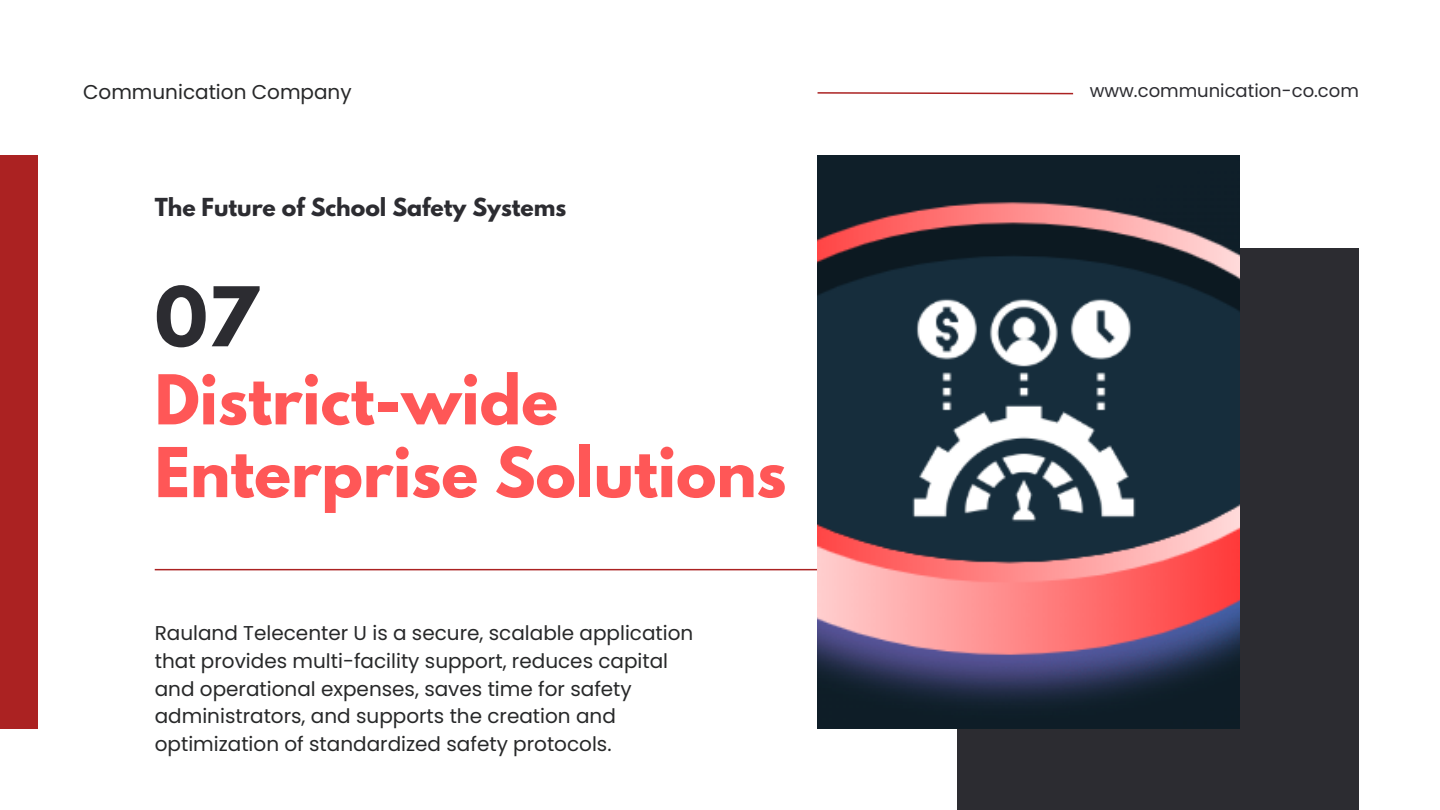
<style>
.page{position:relative;width:1440px;height:810px;background:#fff}
.page>*{position:absolute;margin:0;border:0;box-sizing:border-box;transform-origin:0 0}
.t1{font:700 72.8px "League Spartan";color:#2c2c31}
.t2{font:700 60.8px/72.8px "League Spartan";color:#ff5757}
.t3{font:700 22px "League Spartan";color:#2c2c31}
.t4{font:20px/27.8px "Poppins";color:#272829}
.t5{font:18px "Poppins";color:#2c2c31}
</style>
<div class="page">
<svg style="left:817px;top:92px;width:257px;height:3px"></svg>
<div style="left:0;top:156px;width:38px;height:573px;background:#ab2222"></div>
<div style="left:958px;top:248px;width:401px;height:562px;background:#2c2c31"></div>
<hr style="left:155px;top:569px;width:740px;height:1px;background:#ab2222">
<img style="left:818px;top:156px;width:422px;height:573px">
<h1 class="t4" style="left:83px;top:78px;width:270px">Communication Company</h1>
<h3 class="t3" style="left:155px;top:196px;width:413px">The Future of School Safety Systems</h3>
<p class="t1" style="left:155px;top:281px;width:105px">07</p>
<h2 class="t2" style="left:155px;top:371px;width:633px">District-wide<br>Enterprise Solutions</h2>
<p class="t4" style="left:155px;top:619px;width:540px">Rauland Telecenter U is a secure, scalable application that provides multi-facility support, reduces capital and operational expenses, saves time for safety administrators, and supports the creation and optimization of standardized safety protocols.</p>
<h3 class="t5" style="left:1090px;top:78px;width:271px">www.communication-co.com</h3>
</div>
